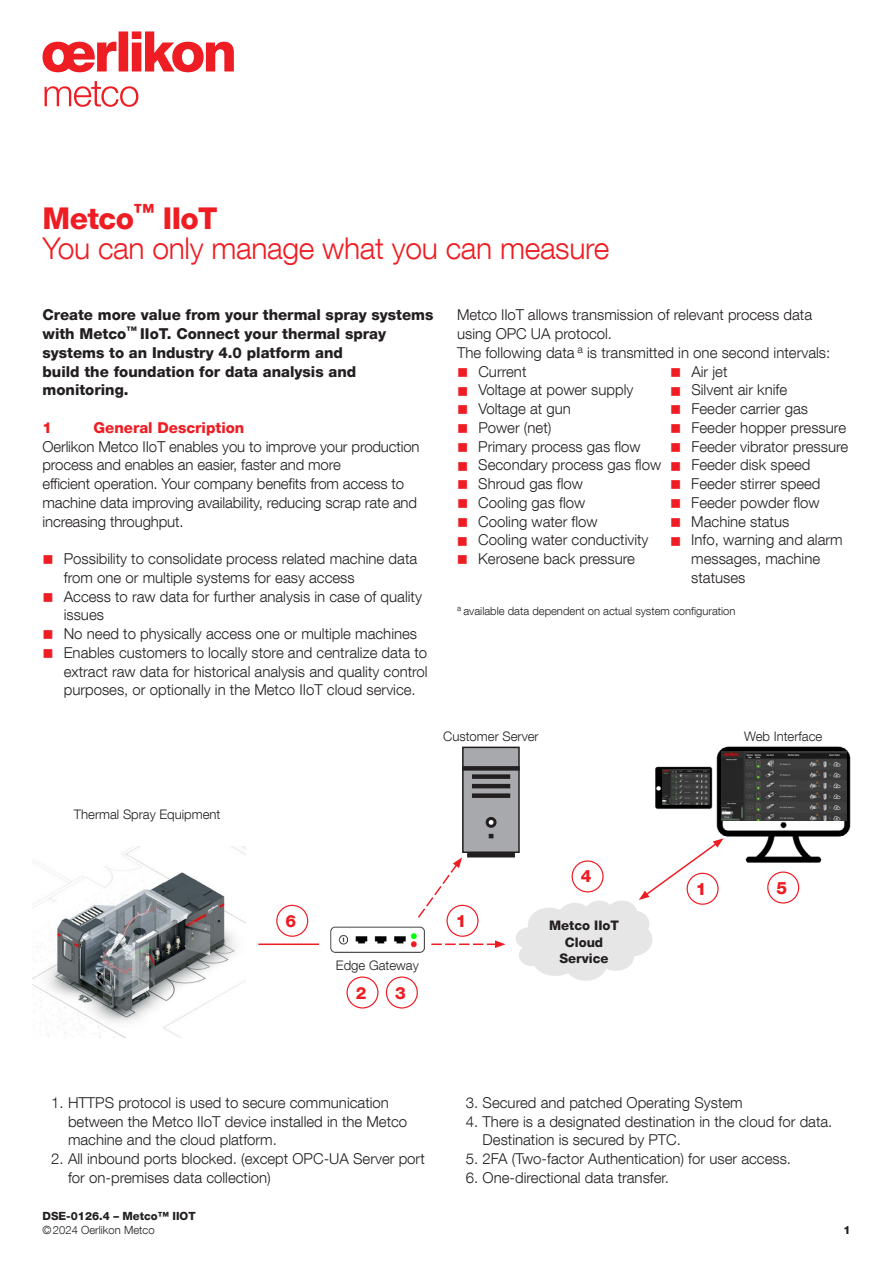
<style>
.page{position:relative;width:893px;height:1263px;background:#fff}
.page>*{position:absolute;margin:0;border:0;box-sizing:border-box;transform-origin:0 0}
.t1{font:300 30px/30px "Helvetica Neue LT Com";letter-spacing:-.01em;color:#ee1d23}
.t2{font:800 16.95px "Helvetica Neue LT Com";color:#ee1d23}
.t3{font:300 15px/18.8px "Helvetica Neue LT Com";color:#231f20}
.t4{font:800 15px/18.8px "Helvetica Neue LT Com";color:#231f20}
.t5{font:800 15px "Helvetica Neue LT Com";color:#ee1d23}
.t6{font:300 13.2px "Helvetica Neue LT Com";color:#231f20}
.t7{font:800 13.2px/16.5px "Helvetica Neue LT Com";color:#231f20;text-align:center}
.t8{font:300 11.25px "Helvetica Neue LT Com";color:#231f20}
.t9{font:800 11.25px "Helvetica Neue LT Com";color:#231f20}
.s1{font-weight:800}
.s2{color:#ee1d23}
</style>
<div class="page">
<svg style="left:43px;top:31px;width:191px;height:41px"></svg>
<svg style="left:45px;top:81px;width:93px;height:26px"></svg>
<img style="left:716px;top:746px;width:135px;height:117px">
<img style="left:721px;top:752px;width:125px;height:68px">
<img style="left:655px;top:766px;width:58px;height:43px">
<img style="left:662px;top:770px;width:48px;height:35px">
<div style="left:446px;top:905px;width:33px;height:32px;border:1px solid #ee1d23;border-radius:50%"></div>
<div style="left:346px;top:976px;width:32px;height:32px;border:1px solid #ee1d23;border-radius:50%"></div>
<div style="left:386px;top:976px;width:32px;height:32px;border:1px solid #ee1d23;border-radius:50%"></div>
<hr style="left:258px;top:943px;width:61px;height:2px;background:#ee1d23">
<svg style="left:431px;top:940px;width:74px;height:8px"></svg>
<svg style="left:516px;top:838px;width:208px;height:143px"></svg>
<div style="left:687px;top:873px;width:31px;height:31px;background:#fff;border-radius:50%"></div>
<div style="left:687px;top:873px;width:32px;height:32px;border:1px solid #ee1d23;border-radius:50%"></div>
<div style="left:572px;top:861px;width:31px;height:31px;background:#fff;border-radius:50%"></div>
<div style="left:572px;top:860px;width:32px;height:32px;border:1px solid #ee1d23;border-radius:50%"></div>
<div style="left:767px;top:871px;width:32px;height:32px;border:1px solid #ee1d23;border-radius:50%"></div>
<div style="left:276px;top:905px;width:32px;height:32px;border:1px solid #ee1d23;border-radius:50%"></div>
<div style="left:463px;top:747px;width:56px;height:105px;background:#a8a9ad"></div>
<div style="left:462px;top:747px;width:58px;height:106px;border:2px solid #231f20"></div>
<hr style="left:472px;top:784px;width:38px;height:4px;background:#231f20">
<div style="left:472px;top:793px;width:38px;height:5px;background:#231f20"></div>
<svg style="left:489px;top:834px;width:4px;height:4px"></svg>
<hr style="left:467px;top:853px;width:48px;height:4px;background:#231f20">
<div style="left:487px;top:818px;width:8px;height:8px;background:#fff;border-radius:50%"></div>
<div style="left:486px;top:817px;width:10px;height:11px;border:3px solid #231f20;border-radius:50%"></div>
<div style="left:462px;top:766px;width:58px;height:5px;background:#231f20"></div>
<div style="left:472px;top:774px;width:38px;height:5px;background:#231f20"></div>
<svg style="left:418px;top:857px;width:44px;height:62px"></svg>
<img style="left:330px;top:926px;width:95px;height:27px">
<img style="left:33px;top:846px;width:212px;height:192px">
<h1 class="t1" style="left:43px;top:203px;width:568px"><span class="s1">Metco</span><sup>™</sup> <span class="s1">IIoT<br></span>You can only manage what you can measure</h1>
<p class="t4" style="left:43px;top:306px;width:392px">Create more value from your thermal spray systems with Metco<sup>™</sup> IIoT. Connect your thermal spray systems to an Industry 4.0 platform and<br>build the foundation for data analysis and monitoring.</p>
<p class="t5" style="left:43px;top:419px;width:11px">1</p>
<p class="t5" style="left:94px;top:419px;width:152px">General Description</p>
<p class="t3" style="left:43px;top:437px;width:379px">Oerlikon Metco IIoT enables you to improve your production process and enables an easier, faster and more<br>efficient operation. Your company benefits from access to machine data improving availability, reducing scrap rate and increasing throughput.</p>
<p class="t3" style="left:64px;top:549px;width:355px;text-indent:-21px"><span class="s2">■</span> Possibility to consolidate process related machine data from one or multiple systems for easy access</p>
<p class="t3" style="left:64px;top:587px;width:360px;text-indent:-21px"><span class="s2">■</span> Access to raw data for further analysis in case of quality issues</p>
<p class="t3" style="left:42px;top:624px;width:376px"><span class="s2">■</span> No need to physically access one or multiple machines</p>
<p class="t3" style="left:64px;top:643px;width:365px;text-align:justify;text-indent:-21px"><span class="s2">■</span> Enables customers to locally store and centralize data to extract raw data for historical analysis and quality control purposes, or optionally in the Metco IIoT cloud service.</p>
<p class="t3" style="left:457px;top:305px;width:375px">Metco IIoT allows transmission of relevant process data using OPC UA protocol.<br>The following data <sup>a</sup> is transmitted in one second intervals:</p>
<p class="t3" style="left:457px;top:362px;width:71px"><span class="s2">■</span> Current</p>
<p class="t3" style="left:670px;top:362px;width:59px"><span class="s2">■</span> Air jet</p>
<p class="t3" style="left:457px;top:380px;width:178px"><span class="s2">■</span> Voltage at power supply</p>
<p class="t3" style="left:670px;top:380px;width:119px"><span class="s2">■</span> Silvent air knife</p>
<p class="t3" style="left:457px;top:399px;width:115px"><span class="s2">■</span> Voltage at gun</p>
<p class="t3" style="left:670px;top:399px;width:139px"><span class="s2">■</span> Feeder carrier gas</p>
<p class="t3" style="left:457px;top:418px;width:96px"><span class="s2">■</span> Power (net)</p>
<p class="t3" style="left:670px;top:418px;width:178px"><span class="s2">■</span> Feeder hopper pressure</p>
<p class="t3" style="left:457px;top:437px;width:185px"><span class="s2">■</span> Primary process gas flow</p>
<p class="t3" style="left:670px;top:437px;width:180px"><span class="s2">■</span> Feeder vibrator pressure</p>
<p class="t3" style="left:457px;top:455px;width:355px"><span class="s2">■</span> Secondary process gas flow <span class="s2">■</span> Feeder disk speed</p>
<p class="t3" style="left:457px;top:474px;width:128px"><span class="s2">■</span> Shroud gas flow</p>
<p class="t3" style="left:670px;top:474px;width:152px"><span class="s2">■</span> Feeder stirrer speed</p>
<p class="t3" style="left:457px;top:493px;width:130px"><span class="s2">■</span> Cooling gas flow</p>
<p class="t3" style="left:670px;top:493px;width:151px"><span class="s2">■</span> Feeder powder flow</p>
<p class="t3" style="left:457px;top:512px;width:142px"><span class="s2">■</span> Cooling water flow</p>
<p class="t3" style="left:670px;top:512px;width:121px"><span class="s2">■</span> Machine status</p>
<p class="t3" style="left:457px;top:530px;width:193px"><span class="s2">■</span> Cooling water conductivity</p>
<p class="t3" style="left:457px;top:549px;width:179px"><span class="s2">■</span> Kerosene back pressure</p>
<p class="t3" style="left:691px;top:530px;width:153px;text-indent:-21px"><span class="s2">■</span> Info, warning and alarm messages, machine statuses</p>
<p class="t8" style="left:457px;top:604px;width:280px"><sup>a</sup> available data dependent on actual system configuration</p>
<p class="t6" style="left:443px;top:728px;width:97px">Customer Server</p>
<p class="t6" style="left:744px;top:728px;width:80px">Web Interface</p>
<p class="t6" style="left:74px;top:807px;width:148px">Thermal Spray Equipment</p>
<p class="t2" style="left:286px;top:911px;width:12px">6</p>
<p class="t6" style="left:336px;top:957px;width:84px">Edge Gateway</p>
<p class="t2" style="left:356px;top:982px;width:12px">2</p>
<p class="t2" style="left:395px;top:982px;width:12px">3</p>
<p class="t2" style="left:456px;top:911px;width:12px">1</p>
<p class="t2" style="left:581px;top:866px;width:12px">4</p>
<p class="t7" style="left:549px;top:917px;width:72px">Metco IIoT<br>Cloud<br>Service</p>
<p class="t2" style="left:696px;top:879px;width:12px">1</p>
<p class="t2" style="left:777px;top:877px;width:12px">5</p>
<p class="t3" style="left:68px;top:1093px;width:341px;text-indent:-17px">1. HTTPS protocol is used to secure communication between the Metco IIoT device installed in the Metco machine and the cloud platform.</p>
<p class="t3" style="left:68px;top:1149px;width:358px;text-indent:-17px">2. All inbound ports blocked. (except OPC-UA Server port for on-premises data collection)</p>
<p class="t3" style="left:466px;top:1093px;width:278px">3. Secured and patched Operating System</p>
<p class="t3" style="left:483px;top:1112px;width:351px;text-indent:-17px">4. There is a designated destination in the cloud for data.<br>Destination is secured by PTC.</p>
<p class="t3" style="left:466px;top:1149px;width:327px">5. 2FA (Two-factor Authentication) for user access.</p>
<p class="t3" style="left:466px;top:1168px;width:205px">6. One-directional data transfer.</p>
<p class="t9" style="left:43px;top:1209px;width:155px">DSE-0126.4 – Metco™ IIOT</p>
<p class="t8" style="left:43px;top:1223px;width:114px">©2024 Oerlikon Metco</p>
<p class="t9" style="left:843px;top:1223px;width:9px">1</p>
</div>
